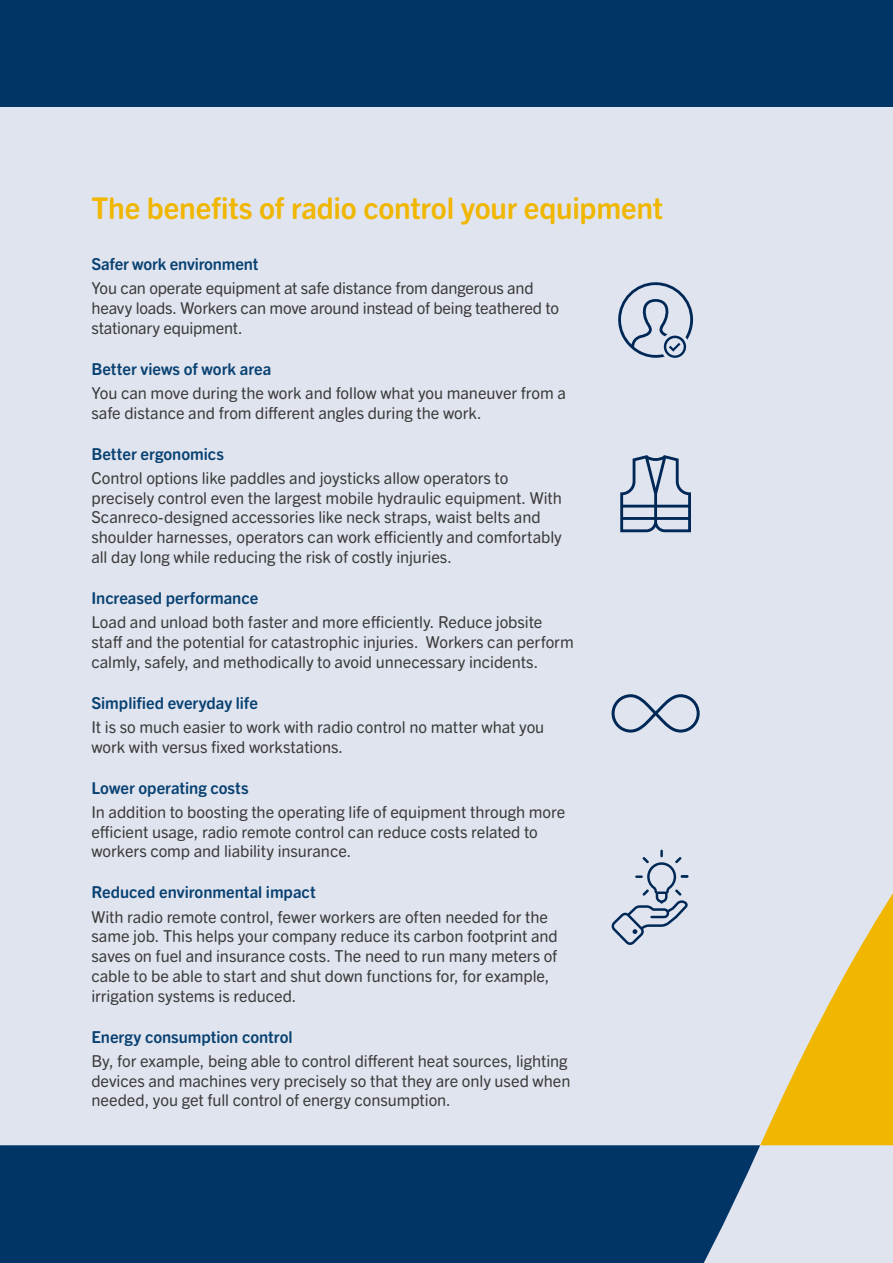
<style>
.page{position:relative;width:893px;height:1263px;background:#fff}
.page>*{position:absolute;margin:0;border:0;box-sizing:border-box;transform-origin:0 0}
.t1{font:700 30px "Trade Gothic Next SR Pro";letter-spacing:-.005em;color:#f0b600}
.t2{font:16.5px/19.8px "Trade Gothic Next SR Pro";letter-spacing:-.005em;color:#3c3c3b}
.t3{font:700 16.5px "Trade Gothic Next SR Pro";color:#094272}
</style>
<div class="page">
<div style="left:0;top:32px;width:893px;height:1231px;background:#e0e4ef"></div>
<div style="left:0;top:0;width:893px;height:106px;background:#003565"></div>
<div style="left:0;top:1145px;width:760px;height:118px;background:#003565"></div>
<svg style="left:760px;top:893px;width:133px;height:252px;fill:#f0b600"></svg>
<svg style="left:612px;top:694px;width:88px;height:38px"></svg>
<svg style="left:618px;top:282px;width:75px;height:76px"></svg>
<svg style="left:612px;top:850px;width:77px;height:95px"></svg>
<svg style="left:620px;top:455px;width:71px;height:77px"></svg>
<h1 class="t1" style="left:91px;top:187px;width:573px">The benefits of radio control your equipment</h1>
<p class="t3" style="left:91px;top:253px;width:169px">Safer work environment</p>
<p class="t2" style="left:91px;top:277px;width:469px">You can operate equipment at safe distance from dangerous and heavy loads. Workers can move around instead of being teathered to stationary equipment.</p>
<p class="t3" style="left:91px;top:357px;width:181px">Better views of work area</p>
<p class="t2" style="left:91px;top:382px;width:476px">You can move during the work and follow what you maneuver from a safe distance and from different angles during the work.</p>
<p class="t3" style="left:91px;top:442px;width:134px">Better ergonomics</p>
<p class="t2" style="left:91px;top:467px;width:472px">Control options like paddles and joysticks allow operators to precisely control even the largest mobile hydraulic equipment. With Scanreco-designed accessories like neck straps, waist belts and shoulder harnesses, operators can work efficiently and comfortably all day long while reducing the risk of costly injuries.</p>
<p class="t3" style="left:91px;top:587px;width:168px">Increased performance</p>
<p class="t2" style="left:91px;top:611px;width:484px">Load and unload both faster and more efficiently. Reduce jobsite staff and the potential for catastrophic injuries. Workers can perform calmly, safely, and methodically to avoid unnecessary incidents.</p>
<p class="t3" style="left:91px;top:691px;width:168px">Simplified everyday life</p>
<p class="t2" style="left:91px;top:716px;width:454px">It is so much easier to work with radio control no matter what you work with versus fixed workstations.</p>
<p class="t3" style="left:91px;top:776px;width:159px">Lower operating costs</p>
<p class="t2" style="left:91px;top:801px;width:475px">In addition to boosting the operating life of equipment through more efficient usage, radio remote control can reduce costs related to workers comp and liability insurance.</p>
<p class="t3" style="left:91px;top:881px;width:226px">Reduced environmental impact</p>
<p class="t2" style="left:91px;top:905px;width:468px">With radio remote control, fewer workers are often needed for the same job. This helps your company reduce its carbon footprint and saves on fuel and insurance costs. The need to run many meters of cable to be able to start and shut down functions for, for example, irrigation systems is reduced.</p>
<p class="t3" style="left:91px;top:1025px;width:203px">Energy consumption control</p>
<p class="t2" style="left:91px;top:1050px;width:481px">By, for example, being able to control different heat sources, lighting devices and machines very precisely so that they are only used when needed, you get full control of energy consumption.</p>
</div>
